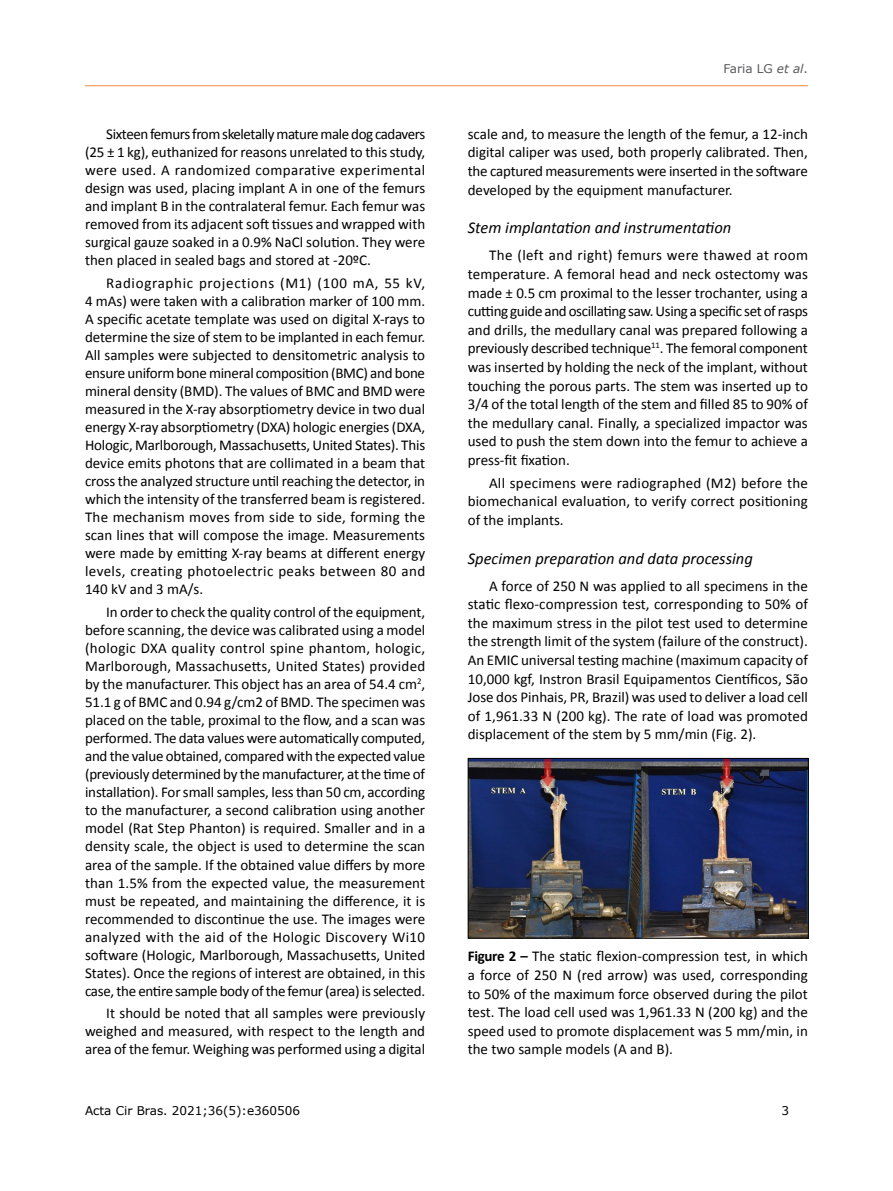
<style>
.page{position:relative;width:893px;height:1191px;background:#fff}
.page>*{position:absolute;margin:0;border:0;box-sizing:border-box;transform-origin:0 0}
.t1{font:italic 16.5px "Calibri";color:#000}
.t2{font:15px/18px "Calibri";color:#000;text-align:justify}
.t3{font:12px "Verdana";color:#000}
.t4{font:12px "Verdana";color:#58595b}
.s1{font-style:italic}
.s2{font-weight:700}
</style>
<div class="page">
<hr style="left:85px;top:85px;width:723px;height:1px;background:#f68b3d">
<img style="left:470px;top:760px;width:337px;height:176px">
<div style="left:468px;top:758px;width:341px;height:180px;border:1px solid #000"></div>
<p class="t2" style="left:85px;top:125px;width:342px;text-indent:21px">Sixteen femurs from skeletally mature male dog cadavers (25 ± 1 kg), euthanized for reasons unrelated to this study, were used. A randomized comparative experimental design was used, placing implant A in one of the femurs and implant B in the contralateral femur. Each femur was removed from its adjacent soft tissues and wrapped with surgical gauze soaked in a 0.9% NaCl solution. They were then placed in sealed bags and stored at -20ºC.</p>
<p class="t2" style="left:85px;top:274px;width:342px;text-indent:21px">Radiographic projections (M1) (100 mA, 55 kV, 4 mAs) were taken with a calibration marker of 100 mm.<br>A specific acetate template was used on digital X-rays to determine the size of stem to be implanted in each femur.<br>All samples were subjected to densitometric analysis to ensure uniform bone mineral composition (BMC) and bone mineral density (BMD). The values of BMC and BMD were measured in the X-ray absorptiometry device in two dual energy X-ray absorptiometry (DXA) hologic energies (DXA, Hologic, Marlborough, Massachusetts, United States). This device emits photons that are collimated in a beam that cross the analyzed structure until reaching the detector, in which the intensity of the transferred beam is registered.<br>The mechanism moves from side to side, forming the scan lines that will compose the image. Measurements were made by emitting X-ray beams at different energy levels, creating photoelectric peaks between 80 and 140 kV and 3 mA/s.</p>
<p class="t2" style="left:85px;top:603px;width:342px;text-indent:21px">In order to check the quality control of the equipment, before scanning, the device was calibrated using a model (hologic DXA quality control spine phantom, hologic, Marlborough, Massachusetts, United States) provided by the manufacturer. This object has an area of 54.4 cm<sup>2</sup>, 51.1 g of BMC and 0.94 g/cm2 of BMD. The specimen was placed on the table, proximal to the flow, and a scan was performed. The data values were automatically computed, and the value obtained, compared with the expected value (previously determined by the manufacturer, at the time of installation). For small samples, less than 50 cm, according to the manufacturer, a second calibration using another model (Rat Step Phanton) is required. Smaller and in a density scale, the object is used to determine the scan area of the sample. If the obtained value differs by more than 1.5% from the expected value, the measurement must be repeated, and maintaining the difference, it is recommended to discontinue the use. The images were analyzed with the aid of the Hologic Discovery Wi10 software (Hologic, Marlborough, Massachusetts, United States). Once the regions of interest are obtained, in this case, the entire sample body of the femur (area) is selected.</p>
<p class="t2" style="left:85px;top:1004px;width:342px;text-indent:21px">It should be noted that all samples were previously weighed and measured, with respect to the length and area of the femur. Weighing was performed using a digital</p>
<p class="t3" style="left:85px;top:1103px;width:216px">Acta Cir Bras. 2021;36(5):e360506</p>
<p class="t4" style="left:723px;top:61px;width:86px">Faria LG <span class="s1">et al</span>.</p>
<p class="t2" style="left:468px;top:125px;width:342px;line-height:18.6px">scale and, to measure the length of the femur, a 12-inch digital caliper was used, both properly calibrated. Then, the captured measurements were inserted in the software developed by the equipment manufacturer.</p>
<p class="t1" style="left:468px;top:216px;width:265px">Stem implantation and instrumentation</p>
<p class="t2" style="left:468px;top:246px;width:342px;line-height:18.6px;text-indent:21px">The (left and right) femurs were thawed at room temperature. A femoral head and neck ostectomy was made ± 0.5 cm proximal to the lesser trochanter, using a cutting guide and oscillating saw. Using a specific set of rasps and drills, the medullary canal was prepared following a previously described technique<sup>11</sup>. The femoral component was inserted by holding the neck of the implant, without touching the porous parts. The stem was inserted up to 3/4 of the total length of the stem and filled 85 to 90% of the medullary canal. Finally, a specialized impactor was used to push the stem down into the femur to achieve a press-fit fixation.</p>
<p class="t2" style="left:468px;top:473px;width:342px;line-height:18.6px;text-indent:21px">All specimens were radiographed (M2) before the biomechanical evaluation, to verify correct positioning of the implants.</p>
<p class="t1" style="left:468px;top:547px;width:287px">Specimen preparation and data processing</p>
<p class="t2" style="left:468px;top:576px;width:342px;line-height:18.6px;text-indent:21px">A force of 250 N was applied to all specimens in the static flexo-compression test, corresponding to 50% of the maximum stress in the pilot test used to determine the strength limit of the system (failure of the construct).<br>An EMIC universal testing machine (maximum capacity of 10,000 kgf, Instron Brasil Equipamentos Científicos, São Jose dos Pinhais, PR, Brazil) was used to deliver a load cell of 1,961.33 N (200 kg). The rate of load was promoted displacement of the stem by 5 mm/min (Fig. 2).</p>
<p class="t2" style="left:468px;top:947px;width:342px;line-height:18.6px"><span class="s2">Figure 2 –</span> The static flexion-compression test, in which a force of 250 N (red arrow) was used, corresponding to 50% of the maximum force observed during the pilot test. The load cell used was 1,961.33 N (200 kg) and the speed used to promote displacement was 5 mm/min, in the two sample models (A and B).</p>
<p class="t3" style="left:781px;top:1103px;width:9px">3</p>
</div>
